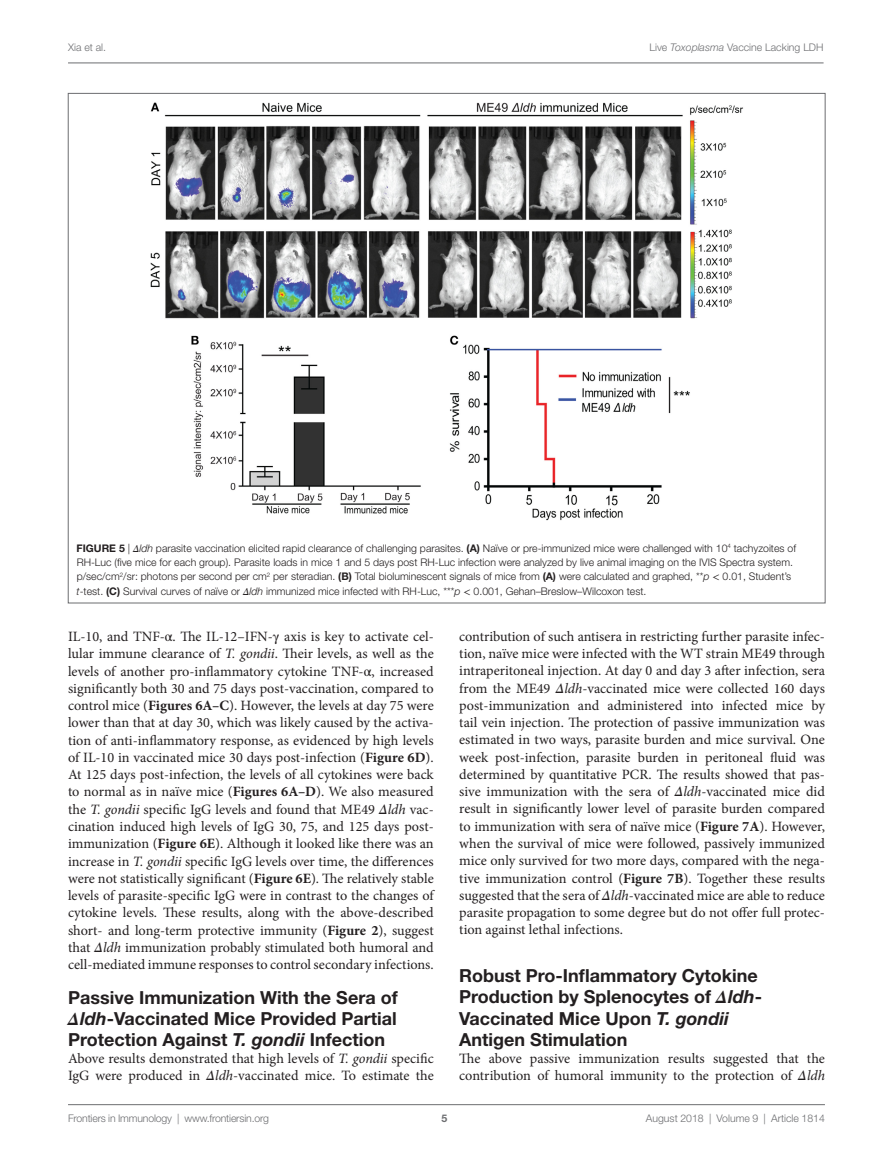
<style>
.page{position:relative;width:893px;height:1170px;background:#fff}
.page>*{position:absolute;margin:0;border:0;box-sizing:border-box;transform-origin:0 0}
.t1{font:700 18px/21px "Helvetica Neue LT Std";color:#231f20;text-align:justify}
.t2{font:14.25px/17.2px "Minion Pro";color:#231f20;text-align:justify}
.t3{font:300 10.5px/14.2px "Helvetica Neue LT Std";color:#231f20}
.t4{font:300 10.5px "Helvetica Neue LT Std";color:#6c6d70}
.t5{font:700 10.5px "Helvetica Neue LT Std";color:#6c6d70}
.s1{font-style:italic}
.s2{font-weight:700}
.s3{font-family:"STIX General";font-weight:400;font-style:italic}
.s4{font-family:"STIX General";font-weight:400}
.s5{font-family:"STIX General"}
.s6{font-family:"STIX General";font-style:italic}
</style>
<div class="page">
<img style="left:150px;top:102px;width:593px;height:419px">
<hr style="left:68px;top:1104px;width:757px;height:1px;background:#6c6d70">
<hr style="left:68px;top:63px;width:755px;height:1px;background:#6c6d70">
<p class="t4" style="left:68px;top:41px;width:40px">Xia et al.</p>
<p class="t4" style="left:649px;top:41px;width:176px">Live <span class="s1">Toxoplasma</span> Vaccine Lacking LDH</p>
<p class="t3" style="left:77px;top:540px;width:721px"><span class="s2">Figure 5</span> | <span class="s3">Δ</span><span class="s1">ldh</span> parasite vaccination elicited rapid clearance of challenging parasites. <span class="s2">(A)</span> Naïve or pre-immunized mice were challenged with 10<sup>4</sup> tachyzoites of RH-Luc (five mice for each group). Parasite loads in mice 1 and 5 days post RH-Luc infection were analyzed by live animal imaging on the IVIS Spectra system. p/sec/cm<sup>2</sup>/sr: photons per second per cm<sup>2</sup> per steradian. <span class="s2">(B)</span> Total bioluminescent signals of mice from <span class="s2">(A)</span> were calculated and graphed, **<span class="s1">p</span> <span class="s4">&lt;</span> 0.01, Student’s <span class="s1">t</span>-test. <span class="s2">(C)</span> Survival curves of naïve or <span class="s3">Δ</span><span class="s1">ldh</span> immunized mice infected with RH-Luc, ***<span class="s1">p</span> <span class="s4">&lt;</span> 0.001, Gehan–Breslow–Wilcoxon test.</p>
<p class="t2" style="left:68px;top:628px;width:367px">IL-10, and TNF-<span class="s5">α</span>. The IL-12–IFN-<span class="s5">γ</span> axis is key to activate cel&shy;lular immune clearance of <span class="s1">T. gondii</span>. Their levels, as well as the levels of another pro-inflammatory cytokine TNF-<span class="s5">α</span>, increased significantly both 30 and 75 days post-vaccination, compared to control mice (<span class="s2">Figures 6A–C</span>). However, the levels at day 75 were lower than that at day 30, which was likely caused by the activa&shy;tion of anti-inflammatory response, as evidenced by high levels of IL-10 in vaccinated mice 30 days post-infection (<span class="s2">Figure 6D</span>).<br>At 125 days post-infection, the levels of all cytokines were back to normal as in naïve mice (<span class="s2">Figures 6A–D</span>). We also measured the <span class="s1">T. gondii</span> specific IgG levels and found that ME49 <span class="s6">Δ</span><span class="s1">ldh</span> vac&shy;cination induced high levels of IgG 30, 75, and 125 days post&shy;immunization (<span class="s2">Figure 6E</span>). Although it looked like there was an increase in <span class="s1">T. gondii</span> specific IgG levels over time, the differences were not statistically significant (<span class="s2">Figure 6E</span>). The relatively stable levels of parasite-specific IgG were in contrast to the changes of cytokine levels. These results, along with the above-described short- and long-term protective immunity (<span class="s2">Figure 2</span>), suggest that <span class="s6">Δ</span><span class="s1">ldh</span> immunization probably stimulated both humoral and cell-mediated immune responses to control secondary infections.</p>
<p class="t1" style="left:68px;top:986px;width:331px">Passive Immunization With the Sera of <span class="s6">Δ</span><span class="s1">ldh</span>-Vaccinated Mice Provided Partial Protection Against <span class="s1">T. gondii</span> Infection</p>
<p class="t2" style="left:68px;top:1049px;width:367px">Above results demonstrated that high levels of <span class="s1">T. gondii</span> specific<br>IgG were produced in <span class="s6">Δ</span><span class="s1">ldh</span>-vaccinated mice. To estimate the</p>
<p class="t2" style="left:459px;top:627px;width:367px">contribution of such antisera in restricting further parasite infec&shy;tion, naïve mice were infected with the WT strain ME49 through intraperitoneal injection. At day 0 and day 3 after infection, sera from the ME49 <span class="s6">Δ</span><span class="s1">ldh</span>-vaccinated mice were collected 160 days post-immunization and administered into infected mice by tail vein injection. The protection of passive immunization was estimated in two ways, parasite burden and mice survival. One week post-infection, parasite burden in peritoneal fluid was determined by quantitative PCR. The results showed that pas&shy;sive immunization with the sera of <span class="s6">Δ</span><span class="s1">ldh</span>-vaccinated mice did result in significantly lower level of parasite burden compared to immunization with sera of naïve mice (<span class="s2">Figure 7A</span>). However, when the survival of mice were followed, passively immunized mice only survived for two more days, compared with the nega&shy;tive immunization control (<span class="s2">Figure 7B</span>). Together these results suggested that the sera of <span class="s6">Δ</span><span class="s1">ldh</span>-vaccinated mice are able to reduce parasite propagation to some degree but do not offer full protec&shy;tion against lethal infections.</p>
<p class="t1" style="left:459px;top:965px;width:305px;text-align:left">Robust Pro-Inflammatory Cytokine<br>Production by Splenocytes of <span class="s6">Δ</span><span class="s1">ldh</span>-<br>Vaccinated Mice Upon <span class="s1">T. gondii<br></span>Antigen Stimulation</p>
<p class="t2" style="left:459px;top:1049px;width:367px">The above passive immunization results suggested that the contribution of humoral immunity to the protection of <span class="s6">Δ</span><span class="s1">ldh</span></p>
<p class="t4" style="left:68px;top:1111px;width:203px">Frontiers in Immunology | www.frontiersin.org</p>
<p class="t4" style="left:646px;top:1111px;width:181px">August 2018 | Volume 9 | Article 1814</p>
<p class="t5" style="left:441px;top:1111px;width:7px">5</p>
</div>
